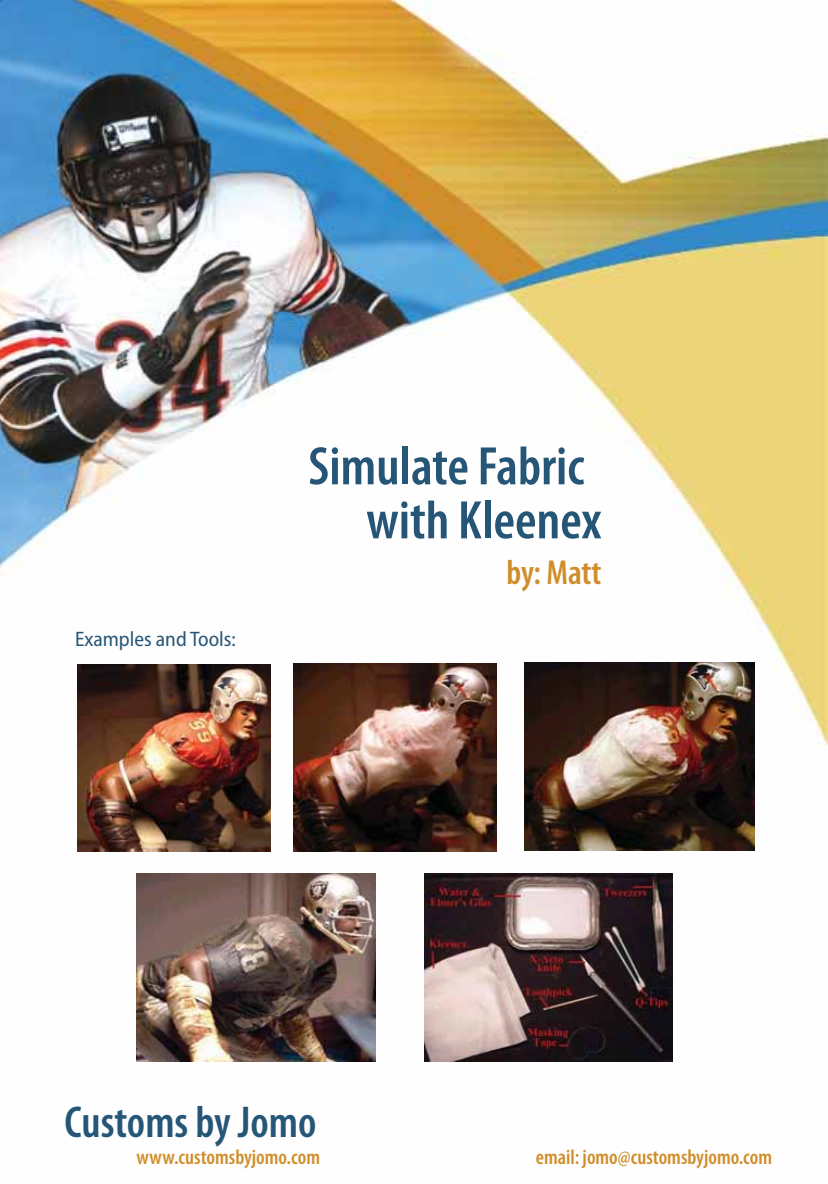
<style>
.page{position:relative;width:828px;height:1184px;background:#fff}
.page>*{position:absolute;margin:0;border:0;box-sizing:border-box;transform-origin:0 0}
.t1{font:600 condensed 54.6px/54px "Myriad Pro";color:#265677}
.t2{font:600 condensed 44.85px "Myriad Pro";color:#265677}
.t3{font:600 condensed 34.8px "Myriad Pro";letter-spacing:-.005em;color:#d08e2b}
.t4{font:600 condensed 21px "Myriad Pro";color:#d08e2b}
.t5{font:semi-condensed 21px "Myriad Pro";color:#265677}
</style>
<div class="page">
<img style="left:0;top:0;width:828px;height:1062px">
<img style="left:78px;top:664px;width:192px;height:187px">
<img style="left:294px;top:663px;width:202px;height:188px">
<img style="left:525px;top:662px;width:229px;height:188px">
<img style="left:137px;top:873px;width:238px;height:188px">
<img style="left:424px;top:873px;width:248px;height:188px">
<p class="t5" style="left:75px;top:630px;width:162px">Examples and Tools:</p>
<p class="t1" style="left:366px;top:438px;width:237px;text-indent:-58px">Simulate Fabric with Kleenex</p>
<p class="t3" style="left:506px;top:551px;width:97px">by: Matt</p>
<p class="t2" style="left:65px;top:1095px;width:253px">Customs by Jomo</p>
<p class="t4" style="left:137px;top:1144px;width:185px">www.customsbyjomo.com</p>
<p class="t4" style="left:536px;top:1144px;width:238px">email: jomo@customsbyjomo.com</p>
</div>
